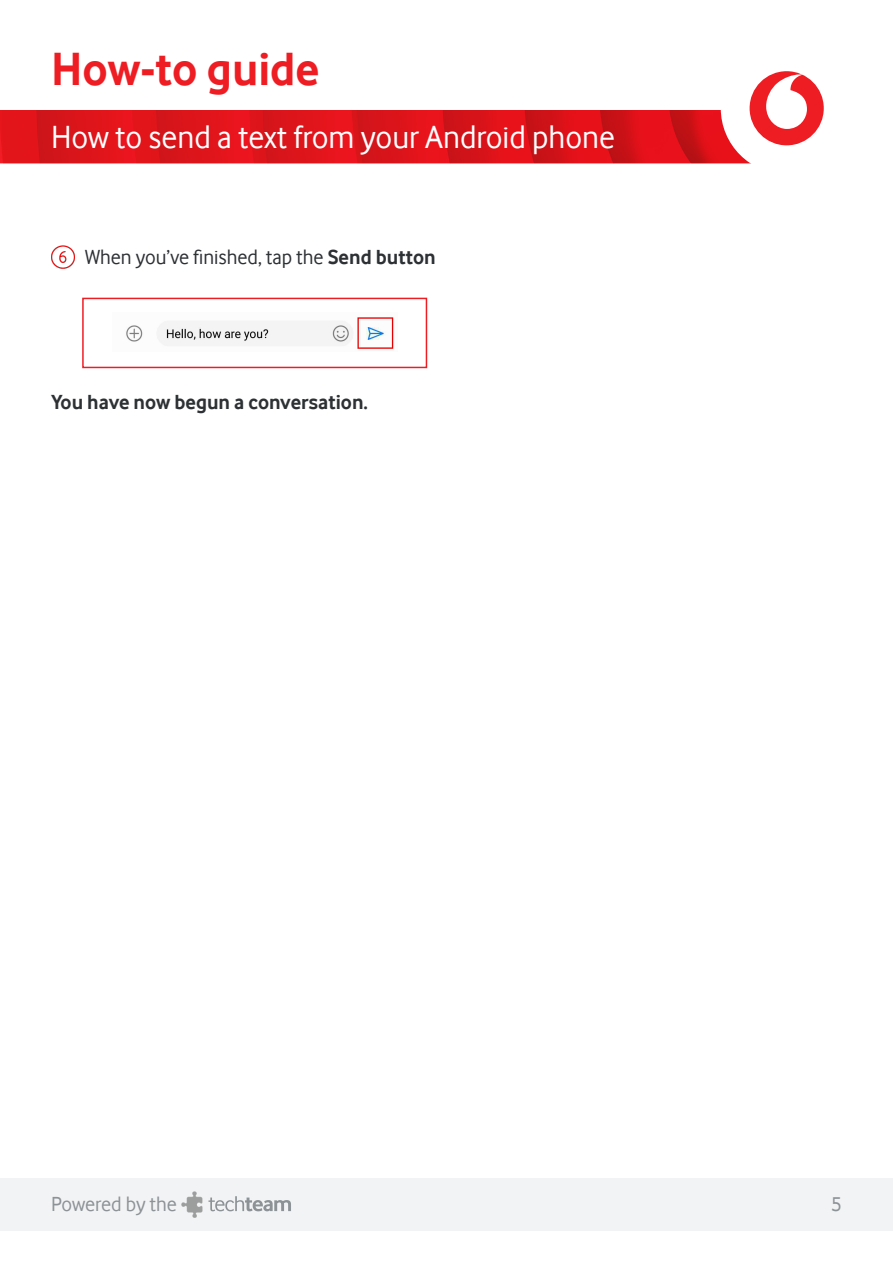
<style>
.page{position:relative;width:893px;height:1263px;background:#fff}
.page>*{position:absolute;margin:0;border:0;box-sizing:border-box;transform-origin:0 0}
.t1{font:700 48px "Vodafone Rg";color:#ee1d23}
.t2{font:33px "Vodafone Rg";color:#fff}
.t3{font:21px "Vodafone Rg";color:#2d3134}
.t4{font:700 21px "Vodafone Rg";color:#2d3134}
.t5{font:21px "Vodafone Rg";color:#8c9296}
.s1{font-weight:700}
</style>
<div class="page">
<div style="left:0;top:1178px;width:893px;height:52px;background:#f2f3f4"></div>
<img style="left:181px;top:1191px;width:22px;height:27px">
<svg style="left:208px;top:1196px;width:83px;height:15px"></svg>
<svg style="left:0;top:111px;width:731px;height:52px;background:#dc131a"></svg>
<img style="left:51px;top:245px;width:24px;height:24px">
<div style="left:721px;top:42px;width:132px;height:132px;background:#fff;border-radius:50%"></div>
<div style="left:750px;top:71px;width:74px;height:74px;background:#ee1d23;border-radius:50%"></div>
<svg style="left:766px;top:74px;width:41px;height:55px"></svg>
<div style="left:82px;top:298px;width:345px;height:70px;border:2px solid #ee1d23"></div>
<img style="left:126px;top:317px;width:268px;height:32px">
<p class="t1" style="left:51px;top:42px;width:270px">How-to guide</p>
<p class="t2" style="left:51px;top:118px;width:565px">How to send a text from your Android phone</p>
<p class="t3" style="left:85px;top:245px;width:352px">When you’ve finished, tap the <span class="s1">Send button</span></p>
<p class="t4" style="left:51px;top:390px;width:318px">You have now begun a conversation.</p>
<p class="t5" style="left:51px;top:1192px;width:127px">Powered by the</p>
<p class="t5" style="left:831px;top:1192px;width:12px">5</p>
</div>
